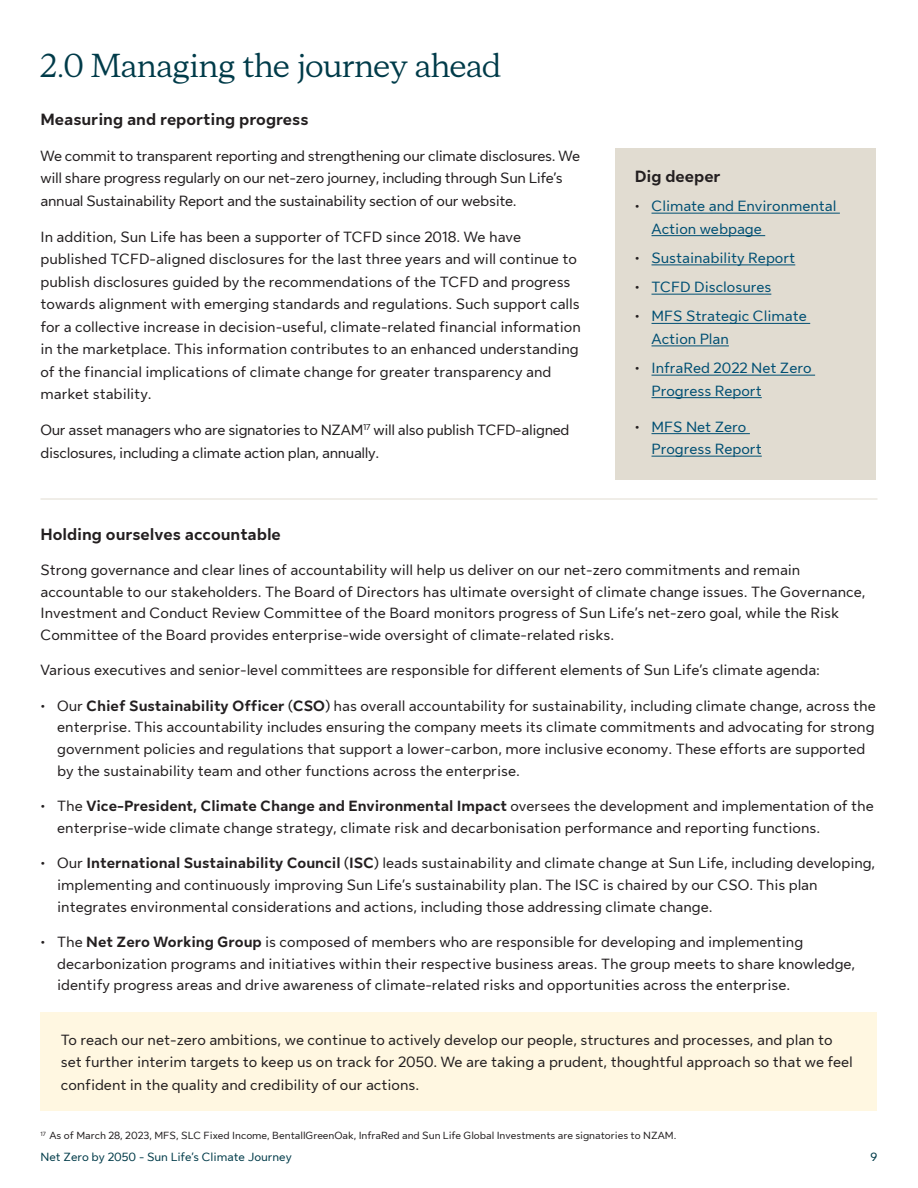
<style>
.page{position:relative;width:918px;height:1188px;background:#fff}
.page>*{position:absolute;margin:0;border:0;box-sizing:border-box;transform-origin:0 0}
.H2-blue__toc_-NEW{font:33px "Sun Life New Display";color:#003b49}
.H4-sans-black{font:700 16.5px "Sun Life New Text";color:#231f20}
.P2-black_10_15{font:15px/21.8px "Sun Life New Text";color:#231f20}
.P2-black_10_15-2{font:15px/22.5px "Sun Life New Text";letter-spacing:-.02em;color:#231f20}
.t1{font:15px/22.5px "Sun Life New Text";color:#004f73}
.t2{font:12px "Sun Life New Text";color:#003b49}
.Footnote{font:10.5px "Sun Life New Text";color:#231f20}
.s1{color:#231f20}
.s2{font-weight:700}
</style>
<div class="page">
<hr style="left:40px;top:499px;width:838px;height:1px;background:#e1dcd1">
<div style="left:615px;top:148px;width:261px;height:332px;background:#e1dcd1"></div>
<hr style="left:652px;top:213px;width:188px;height:1px;background:#004f73">
<hr style="left:652px;top:235px;width:113px;height:1px;background:#004f73">
<hr style="left:652px;top:265px;width:143px;height:1px;background:#004f73">
<hr style="left:652px;top:294px;width:119px;height:1px;background:#004f73">
<hr style="left:652px;top:323px;width:158px;height:1px;background:#004f73">
<hr style="left:652px;top:346px;width:77px;height:1px;background:#004f73">
<hr style="left:652px;top:375px;width:163px;height:1px;background:#004f73">
<hr style="left:652px;top:397px;width:110px;height:1px;background:#004f73">
<hr style="left:652px;top:433px;width:98px;height:1px;background:#004f73">
<hr style="left:652px;top:456px;width:110px;height:1px;background:#004f73">
<div style="left:40px;top:1013px;width:838px;height:98px;background:#fff7e1"></div>
<p class="H2-blue__toc_-NEW" style="left:40px;top:43px;width:462px">2.0 Managing the journey ahead</p>
<p class="H4-sans-black" style="left:40px;top:108px;width:270px">Measuring and reporting progress</p>
<p class="P2-black_10_15-2" style="left:40px;top:144px;width:541px">We commit to transparent reporting and strengthening our climate disclosures. We will share progress regularly on our net-zero journey, including through Sun Life’s annual Sustainability Report and the sustainability section of our website.</p>
<p class="P2-black_10_15" style="left:40px;top:225px;width:542px;line-height:22.5px">In addition, Sun Life has been a supporter of TCFD since 2018. We have published TCFD-aligned disclosures for the last three years and will continue to publish disclosures guided by the recommendations of the TCFD and progress towards alignment with emerging standards and regulations. Such support calls for a collective increase in decision-useful, climate-related financial information in the marketplace. This information contributes to an enhanced understanding of the financial implications of climate change for greater transparency and market stability.</p>
<p class="P2-black_10_15-2" style="left:40px;top:418px;width:530px">Our asset managers who are signatories to NZAM<sup>17</sup> will also publish TCFD-aligned disclosures, including a climate action plan, annually.</p>
<p class="H4-sans-black" style="left:635px;top:165px;width:87px">Dig deeper</p>
<p class="t1" style="left:652px;top:194px;width:186px;text-indent:-17px"><span class="s1">•</span> Climate and Environmental<br>Action webpage</p>
<p class="t1" style="left:635px;top:246px;width:162px"><span class="s1">•</span> Sustainability Report</p>
<p class="t1" style="left:635px;top:275px;width:138px"><span class="s1">•</span> TCFD Disclosures</p>
<p class="t1" style="left:652px;top:304px;width:157px;text-indent:-17px"><span class="s1">•</span> MFS Strategic Climate<br>Action Plan</p>
<p class="t1" style="left:652px;top:356px;width:162px;text-indent:-17px"><span class="s1">•</span> InfraRed 2022 Net Zero<br>Progress Report</p>
<p class="t1" style="left:652px;top:414px;width:112px;text-indent:-17px"><span class="s1">•</span> MFS Net Zero<br>Progress Report</p>
<p class="H4-sans-black" style="left:40px;top:522px;width:242px">Holding ourselves accountable</p>
<p class="P2-black_10_15" style="left:40px;top:558px;width:827px">Strong governance and clear lines of accountability will help us deliver on our net-zero commitments and remain accountable to our stakeholders. The Board of Directors has ultimate oversight of climate change issues. The Governance, Investment and Conduct Review Committee of the Board monitors progress of Sun Life’s net-zero goal, while the Risk Committee of the Board provides enterprise-wide oversight of climate-related risks.</p>
<p class="P2-black_10_15" style="left:40px;top:659px;width:781px">Various executives and senior-level committees are responsible for different elements of Sun Life’s climate agenda:</p>
<p class="P2-black_10_15" style="left:57px;top:694px;width:820px;text-indent:-17px">• Our <span class="s2">Chief Sustainability Officer (CSO)</span> has overall accountability for sustainability, including climate change, across the enterprise. This accountability includes ensuring the company meets its climate commitments and advocating for strong government policies and regulations that support a lower-carbon, more inclusive economy. These efforts are supported by the sustainability team and other functions across the enterprise.</p>
<p class="P2-black_10_15" style="left:57px;top:794px;width:818px;text-indent:-17px">• The <span class="s2">Vice-President, Climate Change and Environmental Impact</span> oversees the development and implementation of the enterprise-wide climate change strategy, climate risk and decarbonisation performance and reporting functions.</p>
<p class="P2-black_10_15" style="left:57px;top:851px;width:820px;text-indent:-17px">• Our <span class="s2">International Sustainability Council (ISC)</span> leads sustainability and climate change at Sun Life, including developing, implementing and continuously improving Sun Life’s sustainability plan. The ISC is chaired by our CSO. This plan integrates environmental considerations and actions, including those addressing climate change.</p>
<p class="P2-black_10_15" style="left:57px;top:930px;width:800px;text-indent:-17px">• The <span class="s2">Net Zero Working Group</span> is composed of members who are responsible for developing and implementing decarbonization programs and initiatives within their respective business areas. The group meets to share knowledge, identify progress areas and drive awareness of climate-related risks and opportunities across the enterprise.</p>
<p class="P2-black_10_15" style="left:61px;top:1028px;width:794px;line-height:22.5px">To reach our net-zero ambitions, we continue to actively develop our people, structures and processes, and plan to set further interim targets to keep us on track for 2050. We are taking a prudent, thoughtful approach so that we feel confident in the quality and credibility of our actions.</p>
<p class="Footnote" style="left:40px;top:1129px;width:637px"><sup>17</sup> As of March 28, 2023, MFS, SLC Fixed Income, BentallGreenOak, InfraRed and Sun Life Global Investments are signatories to NZAM.</p>
<p class="t2" style="left:40px;top:1149px;width:253px">Net Zero by 2050 - Sun Life’s Climate Journey</p>
<p class="t2" style="left:871px;top:1149px;width:8px">9</p>
</div>
